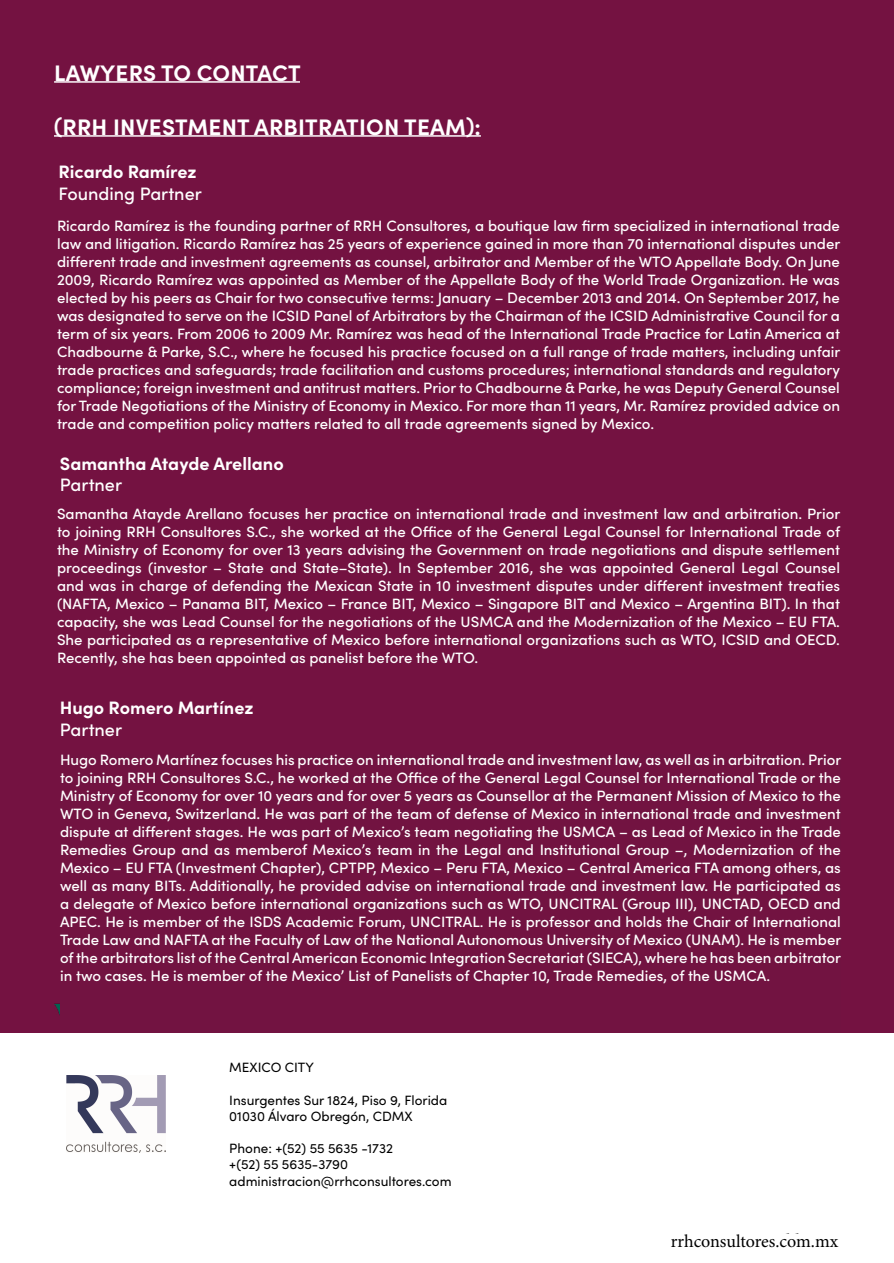
<style>
.page{position:relative;width:894px;height:1263px;background:#fff}
.page>*{position:absolute;margin:0;border:0;box-sizing:border-box;transform-origin:0 0}
.t1{font:700 22.5px "Sofia Pro";letter-spacing:.01em;color:#fff}
.t2{font:700 18px "Sofia Pro";color:#fff}
.t3{font:500 18px "Sofia Pro";color:#fff}
.t4{font:18px "Minion Pro";letter-spacing:-.005em;color:#000}
.t5{font:700 18px "Minion Pro";letter-spacing:.005em;color:#000}
.t6{font:500 15px/18px "Sofia Pro";color:#fff;text-align:justify}
.t7{font:13.5px/16.2px "Sofia Pro";color:#000}
</style>
<div class="page">
<div style="left:0;top:0;width:894px;height:1033px;background:#741241"></div>
<hr style="left:54px;top:81px;width:246px;height:2px;background:#fff">
<hr style="left:54px;top:135px;width:427px;height:2px;background:#fff">
<img style="left:66px;top:1075px;width:100px;height:77px">
<h1 class="t1" style="left:54px;top:55px;width:248px">LAWYERS TO CONTACT</h1>
<h1 class="t1" style="left:54px;top:109px;width:428px">(RRH INVESTMENT ARBITRATION TEAM):</h1>
<p class="t2" style="left:58px;top:158px;width:139px">Ricardo Ramírez</p>
<p class="t3" style="left:58px;top:180px;width:145px">Founding Partner</p>
<p class="t6" style="left:57px;top:216px;width:785px">Ricardo Ramírez is the founding partner of RRH Consultores, a boutique law firm specialized in international trade law and litigation. Ricardo Ramírez has 25 years of experience gained in more than 70 international disputes under different trade and investment agreements as counsel, arbitrator and Member of the WTO Appellate Body. On June 2009, Ricardo Ramírez was appointed as Member of the Appellate Body of the World Trade Organization. He was elected by his peers as Chair for two consecutive terms: January – December 2013 and 2014. On September 2017, he was designated to serve on the ICSID Panel of Arbitrators by the Chairman of the ICSID Administrative Council for a term of six years. From 2006 to 2009 Mr. Ramírez was head of the International Trade Practice for Latin America at Chadbourne &amp; Parke, S.C., where he focused his practice focused on a full range of trade matters, including unfair trade practices and safeguards; trade facilitation and customs procedures; international standards and regulatory compliance; foreign investment and antitrust matters. Prior to Chadbourne &amp; Parke, he was Deputy General Counsel for Trade Negotiations of the Ministry of Economy in Mexico. For more than 11 years, Mr. Ramírez provided advice on trade and competition policy matters related to all trade agreements signed by Mexico.</p>
<p class="t2" style="left:60px;top:450px;width:225px">Samantha Atayde Arellano</p>
<p class="t3" style="left:60px;top:472px;width:64px">Partner</p>
<p class="t6" style="left:57px;top:504px;width:785px">Samantha Atayde Arellano focuses her practice on international trade and investment law and arbitration. Prior to joining RRH Consultores S.C., she worked at the Office of the General Legal Counsel for International Trade of the Ministry of Economy for over 13 years advising the Government on trade negotiations and dispute settlement proceedings (investor – State and State–State). In September 2016, she was appointed General Legal Counsel and was in charge of defending the Mexican State in 10 investment disputes under different investment treaties (NAFTA, Mexico – Panama BIT, Mexico – France BIT, Mexico – Singapore BIT and Mexico – Argentina BIT). In that capacity, she was Lead Counsel for the negotiations of the USMCA and the Modernization of the Mexico – EU FTA.<br>She participated as a representative of Mexico before international organizations such as WTO, ICSID and OECD.<br>Recently, she has been appointed as panelist before the WTO.</p>
<p class="t2" style="left:60px;top:694px;width:195px">Hugo Romero Martínez</p>
<p class="t3" style="left:60px;top:716px;width:64px">Partner</p>
<p class="t6" style="left:60px;top:749px;width:783px">Hugo Romero Martínez focuses his practice on international trade and investment law, as well as in arbitration. Prior to joining RRH Consultores S.C., he worked at the Office of the General Legal Counsel for International Trade or the Ministry of Economy for over 10 years and for over 5 years as Counsellor at the Permanent Mission of Mexico to the WTO in Geneva, Switzerland. He was part of the team of defense of Mexico in international trade and investment dispute at different stages. He was part of Mexico’s team negotiating the USMCA – as Lead of Mexico in the Trade Remedies Group and as memberof Mexico’s team in the Legal and Institutional Group –, Modernization of the Mexico – EU FTA (Investment Chapter), CPTPP, Mexico – Peru FTA, Mexico – Central America FTA among others, as well as many BITs. Additionally, he provided advise on international trade and investment law. He participated as a delegate of Mexico before international organizations such as WTO, UNCITRAL (Group III), UNCTAD, OECD and APEC. He is member of the ISDS Academic Forum, UNCITRAL. He is professor and holds the Chair of International Trade Law and NAFTA at the Faculty of Law of the National Autonomous University of Mexico (UNAM). He is member of the arbitrators list of the Central American Economic Integration Secretariat (SIECA), where he has been arbitrator in two cases. He is member of the Mexico’ List of Panelists of Chapter 10, Trade Remedies, of the USMCA.</p>
<p class="t7" style="left:229px;top:1059px;width:86px">MEXICO CITY</p>
<p class="t7" style="left:229px;top:1091px;width:220px">Insurgentes Sur 1824, Piso 9, Florida<br>01030 Álvaro Obregón, CDMX</p>
<p class="t7" style="left:229px;top:1140px;width:224px">Phone: +(52) 55 5635 -1732<br>+(52) 55 5635-3790 administracion@rrhconsultores.com</p>
<p class="t5" style="left:737px;top:1228px;width:106px">www.vbb.com</p>
<p class="t4" style="left:671px;top:1229px;width:169px">rrhconsultores.com.mx</p>
</div>
